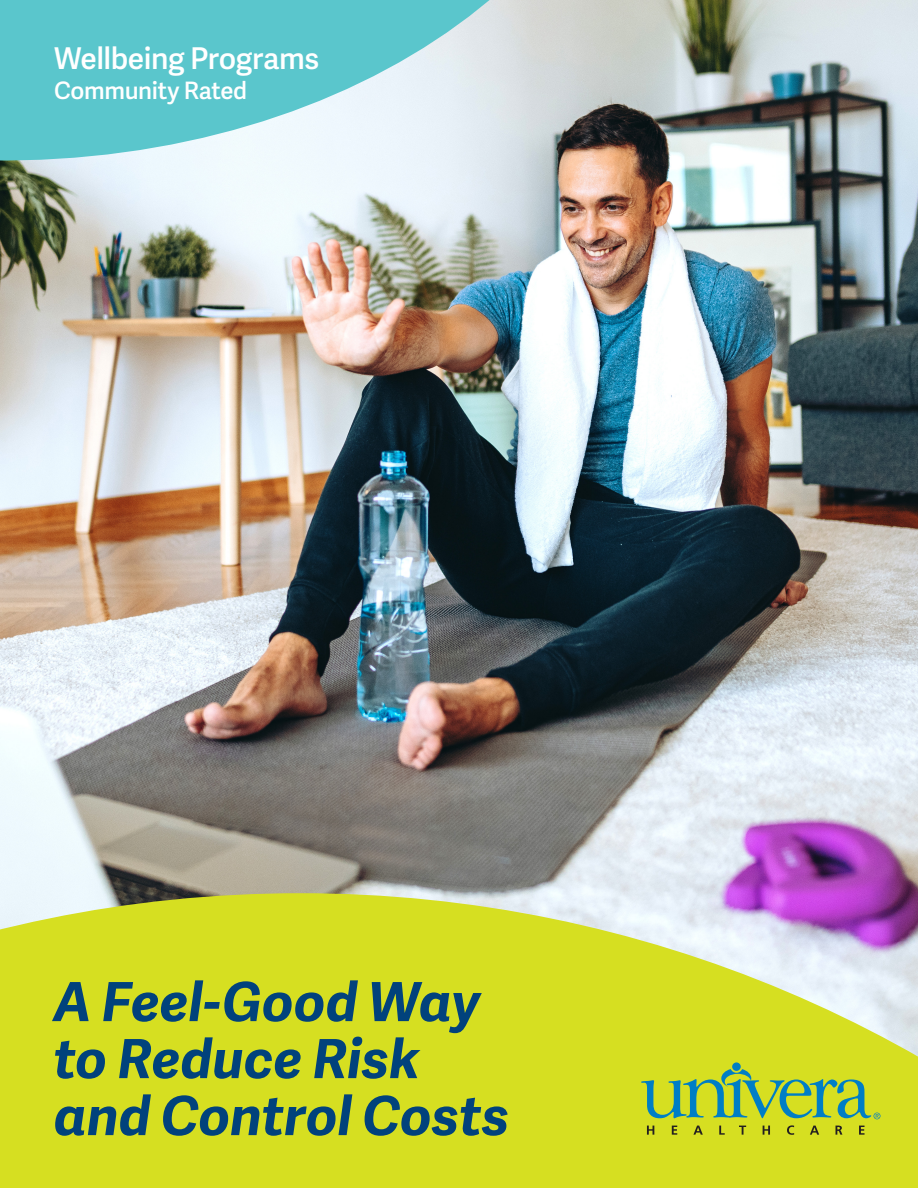
<style>
.page{position:relative;width:918px;height:1188px;background:#fff}
.page>*{position:absolute;margin:0;border:0;box-sizing:border-box;transform-origin:0 0}
.Body_Copy{font:italic 700 54px/57px "Adelle Sans";color:#01427c}
.Body_Copy-2{font:30px "Adelle Sans Sb";letter-spacing:-.015em;color:#fff}
.Body_Copy-3{font:24px "Adelle Sans Sb";letter-spacing:-.015em;color:#fff}
</style>
<div class="page">
<img style="left:0;top:0;width:918px;height:893px">
<svg style="left:0;top:893px;width:918px;height:295px;background:#d5db3c"></svg>
<svg style="left:0;top:0;width:509px;height:164px;background:#8bd4da"></svg>
<svg style="left:647px;top:1126px;width:7px;height:9px"></svg>
<svg style="left:672px;top:1126px;width:5px;height:9px"></svg>
<svg style="left:693px;top:1126px;width:10px;height:9px"></svg>
<svg style="left:719px;top:1126px;width:6px;height:9px"></svg>
<svg style="left:739px;top:1126px;width:7px;height:9px"></svg>
<svg style="left:763px;top:1126px;width:7px;height:9px"></svg>
<svg style="left:787px;top:1125px;width:7px;height:10px"></svg>
<svg style="left:810px;top:1126px;width:9px;height:9px"></svg>
<svg style="left:836px;top:1126px;width:6px;height:9px"></svg>
<svg style="left:859px;top:1126px;width:6px;height:9px"></svg>
<div style="left:732px;top:1062px;width:9px;height:9px;background:#007ec5;border-radius:50%"></div>
<svg style="left:641px;top:1069px;width:239px;height:50px;background:#9bc44d"></svg>
<p class="Body_Copy-2" style="left:54px;top:36px;width:267px">Wellbeing Programs</p>
<p class="Body_Copy-3" style="left:54px;top:73px;width:195px">Community Rated</p>
<p class="Body_Copy" style="left:54px;top:972px;width:457px">A Feel-Good Way to Reduce Risk and Control Costs</p>
</div>
